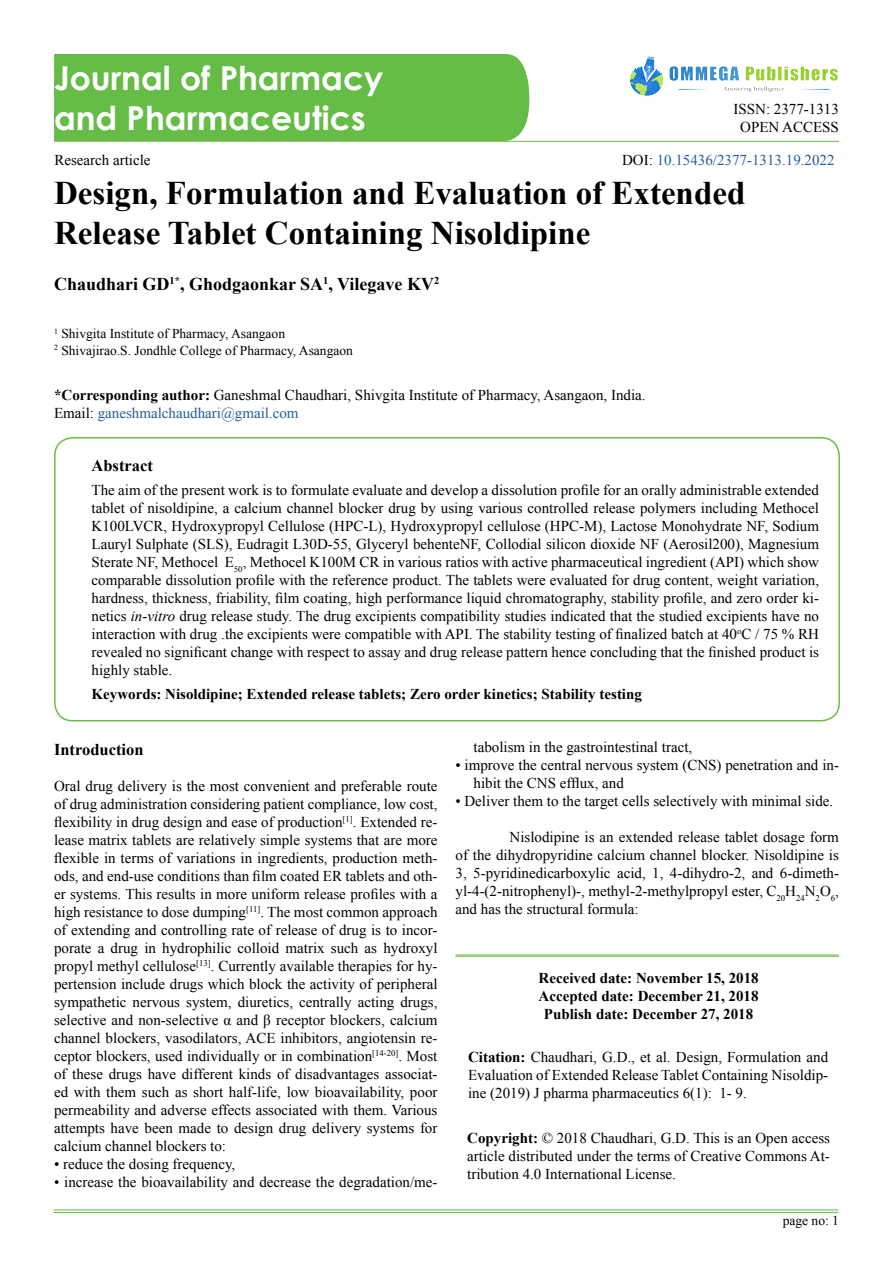
<style>
.page{position:relative;width:893px;height:1263px;background:#fff}
.page>*{position:absolute;margin:0;border:0;box-sizing:border-box;transform-origin:0 0}
.t1{font:700 33px/39.6px "Times New Roman";color:#000}
.t2{font:700 33px/39.6px "Century Gothic";color:#fff}
.t3{font:700 18px "Times New Roman";color:#000}
.t4{font:700 16.5px "Times New Roman";color:#000}
.t5{font:15px/18px "Times New Roman";color:#000;text-align:justify}
.t6{font:700 15px/18px "Times New Roman";color:#000;text-align:center}
.t7{font:15px "Times New Roman";color:#215e9e}
.t8{font:13.5px/16.2px "Times New Roman";color:#000}
.s1{color:#000}
.s2{font-weight:700}
.s3{color:#215e9e}
.s4{font-style:italic}
</style>
<div class="page">
<img style="left:630px;top:56px;width:208px;height:40px">
<hr style="left:54px;top:141px;width:785px;height:1px;background:#69bd45">
<div style="left:54px;top:54px;width:475px;height:87px;background:#65bc46"></div>
<div style="left:54px;top:437px;width:786px;height:284px;border:2px solid #6cbe45;border-radius:18px"></div>
<hr style="left:53px;top:1210px;width:785px;height:1px;background:#69bd45">
<hr style="left:53px;top:1212px;width:785px;height:1px;background:#69bd45">
<hr style="left:455px;top:955px;width:384px;height:1px;background:#69bd45">
<hr style="left:455px;top:956px;width:384px;height:1px;background:#69bd45">
<h1 class="t2" style="left:54px;top:57px;width:331px">Journal of Pharmacy and Pharmaceutics</h1>
<p class="t5" style="left:733px;top:100px;width:107px;text-align:center">ISSN: 2377-1313<br>OPEN ACCESS</p>
<p class="t5" style="left:54px;top:151px;width:98px">Research article</p>
<p class="t7" style="left:622px;top:150px;width:214px"><span class="s1">DOI:</span> 10.15436/2377-1313.19.2022</p>
<h1 class="t1" style="left:54px;top:172px;width:693px">Design, Formulation and Evaluation of Extended<br>Release Tablet Containing Nisoldipine</h1>
<p class="t3" style="left:54px;top:272px;width:387px">Chaudhari GD<sup>1*</sup>, Ghodgaonkar SA<sup>1</sup>, Vilegave KV<sup>2</sup></p>
<p class="t8" style="left:54px;top:326px;width:300px"><sup>1</sup> Shivgita Institute of Pharmacy, Asangaon<br><sup>2</sup> Shivajirao.S. Jondhle College of Pharmacy, Asangaon</p>
<p class="t5" style="left:54px;top:386px;width:593px"><span class="s2">*Corresponding author:</span> Ganeshmal Chaudhari, Shivgita Institute of Pharmacy, Asangaon, India.<br>Email: <span class="s3">ganeshmalchaudhari@gmail.com</span></p>
<p class="t4" style="left:92px;top:454px;width:63px">Abstract</p>
<p class="t5" style="left:92px;top:481px;width:729px">The aim of the present work is to formulate evaluate and develop a dissolution profile for an orally administrable extended tablet of nisoldipine, a calcium channel blocker drug by using various controlled release polymers including Methocel K100LVCR, Hydroxypropyl Cellulose (HPC-L), Hydroxypropyl cellulose (HPC-M), Lactose Monohydrate NF, Sodium Lauryl Sulphate (SLS), Eudragit L30D-55, Glyceryl behenteNF, Collodial silicon dioxide NF (Aerosil200), Magnesium Sterate NF, Methocel E<sub>50</sub>, Methocel K100M CR in various ratios with active pharmaceutical ingredient (API) which show comparable dissolution profile with the reference product. The tablets were evaluated for drug content, weight variation, hardness, thickness, friability, film coating, high performance liquid chromatography, stability profile, and zero order ki&shy;netics <span class="s4">in-vitro</span> drug release study. The drug excipients compatibility studies indicated that the studied excipients have no interaction with drug .the excipients were compatible with API. The stability testing of finalized batch at 40<sup>o</sup>C / 75 % RH revealed no significant change with respect to assay and drug release pattern hence concluding that the finished product is highly stable.</p>
<p class="t6" style="left:92px;top:684px;width:552px">Keywords: Nisoldipine; Extended release tablets; Zero order kinetics; Stability testing</p>
<p class="t4" style="left:54px;top:738px;width:91px">Introduction</p>
<p class="t5" style="left:54px;top:777px;width:385px">Oral drug delivery is the most convenient and preferable route of drug administration considering patient compliance, low cost, flexibility in drug design and ease of production<sup>[1]</sup>. Extended re&shy;lease matrix tablets are relatively simple systems that are more flexible in terms of variations in ingredients, production meth&shy;ods, and end-use conditions than film coated ER tablets and oth&shy;er systems. This results in more uniform release profiles with a high resistance to dose dumping<sup>[11]</sup>. The most common approach of extending and controlling rate of release of drug is to incor&shy;porate a drug in hydrophilic colloid matrix such as hydroxyl propyl methyl cellulose<sup>[13]</sup>. Currently available therapies for hy&shy;pertension include drugs which block the activity of peripheral sympathetic nervous system, diuretics, centrally acting drugs, selective and non-selective α and β receptor blockers, calcium channel blockers, vasodilators, ACE inhibitors, angiotensin re&shy;ceptor blockers, used individually or in combination<sup>[14-20]</sup>. Most of these drugs have different kinds of disadvantages associat&shy;ed with them such as short half-life, low bioavailability, poor permeability and adverse effects associated with them. Various attempts have been made to design drug delivery systems for calcium channel blockers to:</p>
<p class="t5" style="left:54px;top:1155px;width:183px">• reduce the dosing frequency,</p>
<p class="t5" style="left:54px;top:1173px;width:385px">• increase the bioavailability and decrease the degradation/me-</p>
<p class="t5" style="left:473px;top:738px;width:220px">tabolism in the gastrointestinal tract,</p>
<p class="t5" style="left:473px;top:756px;width:367px;text-indent:-18px">• improve the central nervous system (CNS) penetration and in&shy;hibit the CNS efflux, and</p>
<p class="t5" style="left:455px;top:792px;width:379px">• Deliver them to the target cells selectively with minimal side.</p>
<p class="t5" style="left:455px;top:828px;width:385px;text-indent:54px">Nislodipine is an extended release tablet dosage form of the dihydropyridine calcium channel blocker. Nisoldipine is 3, 5-pyridinedicarboxylic acid, 1, 4-dihydro-2, and 6-dimeth&shy;yl-4-(2-nitrophenyl)-, methyl-2-methylpropyl ester, C<sub>20</sub>H<sub>24</sub>N<sub>2</sub>O<sub>6</sub>, and has the structural formula:</p>
<p class="t6" style="left:539px;top:969px;width:222px">Received date: November 15, 2018<br>Accepted date: December 21, 2018<br>Publish date: December 27, 2018</p>
<p class="t5" style="left:468px;top:1048px;width:362px"><span class="s2">Citation:</span> Chaudhari, G.D., et al. Design, Formulation and Evaluation of Extended Release Tablet Containing Nisoldip&shy;ine (2019) J pharma pharmaceutics 6(1): 1- 9.</p>
<p class="t5" style="left:467px;top:1129px;width:364px"><span class="s2">Copyright:</span> © 2018 Chaudhari, G.D. This is an Open access article distributed under the terms of Creative Commons At&shy;tribution 4.0 International License.</p>
<p class="t8" style="left:783px;top:1212px;width:58px">page no: 1</p>
</div>
